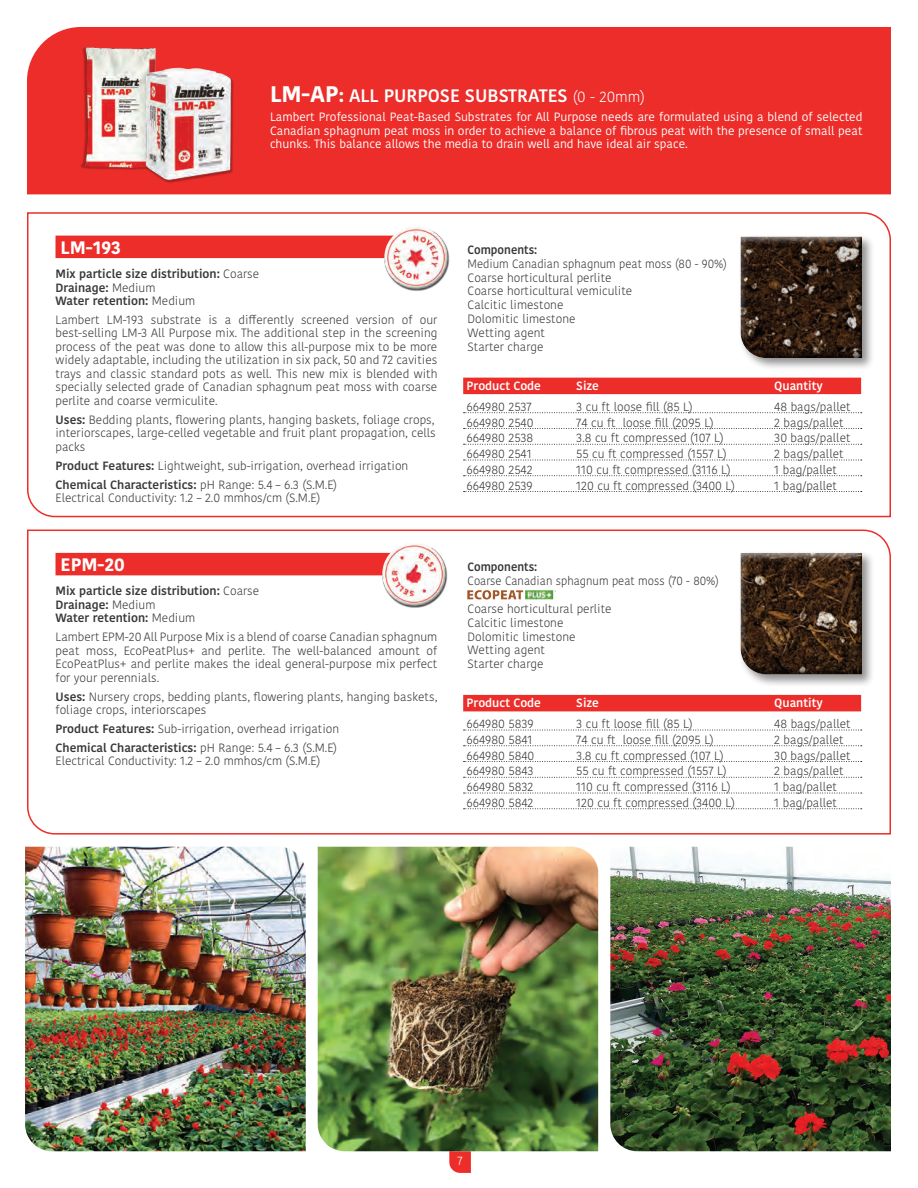
<style>
.page{position:relative;width:918px;height:1188px;background:#fff}
.page>*{position:absolute;margin:0;border:0;box-sizing:border-box;transform-origin:0 0}
.t1{font:600 18px "Kohinoor Bangla";color:#fff}
.t2{font:700 18px "Kohinoor Bangla";color:#fff}
.t3{font:300 12px/13.5px "Kohinoor Bangla";color:#393637}
.t4{font:300 12px/13.5px "Kohinoor Bangla";color:#231f20;text-align:justify}
.t5{font:12px/13.5px "Kohinoor Bangla";color:#fff;text-align:justify}
.t6{font:300 12px/13.8px "Kohinoor Bangla";color:#393637;scale:.95 1}
.t7{font:600 12px/13.5px "Kohinoor Bangla";color:#393637}
.t8{font:600 12px/13.5px "Kohinoor Bangla";color:#231f20}
.t9{font:600 12px "Kohinoor Bangla";color:#fff}
.t10{font:600 12px "Kohinoor Bangla";color:#393637;scale:.95 1}
.t11{font:300 12px "Kohinoor Bangla";color:#fff}
.s1{font-weight:700;font-size:22.5px}
.s2{font-weight:700}
.s3{font-weight:300;font-size:15px}
.s4{font-weight:300}
.s5{font-weight:600}
</style>
<div class="page">
<div style="left:27px;top:27px;width:864px;height:167px;background:#ec2d29"></div>
<svg style="left:27px;top:529px;width:864px;height:306px"></svg>
<div style="left:463px;top:695px;width:398px;height:16px;background:#ec2d29"></div>
<svg style="left:464px;top:730px;width:398px;height:1px"></svg>
<svg style="left:464px;top:745px;width:398px;height:1px"></svg>
<svg style="left:464px;top:761px;width:398px;height:1px"></svg>
<svg style="left:464px;top:777px;width:398px;height:1px"></svg>
<svg style="left:464px;top:793px;width:398px;height:1px"></svg>
<svg style="left:464px;top:808px;width:398px;height:1px"></svg>
<div style="left:738px;top:550px;width:137px;height:137px;background:#231f20;opacity:.5"></div>
<div style="left:740px;top:550px;width:124px;height:125px;background:#231f20;opacity:.75"></div>
<svg style="left:27px;top:212px;width:864px;height:306px"></svg>
<div style="left:463px;top:378px;width:398px;height:16px;background:#ec2d29"></div>
<svg style="left:464px;top:412px;width:398px;height:1px"></svg>
<svg style="left:464px;top:428px;width:398px;height:1px"></svg>
<svg style="left:464px;top:444px;width:398px;height:1px"></svg>
<svg style="left:464px;top:460px;width:398px;height:1px"></svg>
<svg style="left:464px;top:475px;width:398px;height:1px"></svg>
<svg style="left:464px;top:491px;width:398px;height:1px"></svg>
<div style="left:56px;top:236px;width:381px;height:22px;background:#ec2d29"></div>
<img style="left:378px;top:219px;width:76px;height:77px">
<div style="left:738px;top:234px;width:137px;height:137px;background:#231f20;opacity:.5"></div>
<div style="left:740px;top:234px;width:124px;height:124px;background:#231f20;opacity:.75"></div>
<div style="left:56px;top:553px;width:381px;height:22px;background:#ec2d29"></div>
<img style="left:49px;top:37px;width:127px;height:148px">
<img style="left:140px;top:68px;width:97px;height:117px">
<svg style="left:449px;top:1151px;width:22px;height:22px"></svg>
<img style="left:376px;top:536px;width:76px;height:76px">
<img style="left:318px;top:847px;width:280px;height:304px">
<img style="left:610px;top:847px;width:281px;height:304px">
<img style="left:25px;top:847px;width:281px;height:304px">
<img style="left:463px;top:588px;width:96px;height:14px">
<h1 class="t1" style="left:270px;top:81px;width:377px"><span class="s1">LM-AP</span><span class="s2">:</span> ALL PURPOSE SUBSTRATES <span class="s3">(0 - 20mm)</span></h1>
<p class="t5" style="left:270px;top:110px;width:594px">Lambert Professional Peat-Based Substrates for All Purpose needs are formulated using a blend of selected Canadian sphagnum peat moss in order to achieve a balance of fibrous peat with the presence of small peat chunks. This balance allows the media to drain well and have ideal air space.</p>
<h1 class="t2" style="left:61px;top:232px;width:62px">LM-193</h1>
<p class="t7" style="left:56px;top:267px;width:205px">Mix particle size distribution: <span class="s4">Coarse<br></span>Drainage: <span class="s4">Medium<br></span>Water retention: <span class="s4">Medium</span></p>
<p class="t3" style="left:56px;top:313px;width:383px;text-align:justify">Lambert LM-193 substrate is a differently screened version of our best-selling LM-3 All Purpose mix. The additional step in the screening process of the peat was done to allow this all-purpose mix to be more widely adaptable, including the utilization in six pack, 50 and 72 cavities trays and classic standard pots as well. This new mix is blended with specially selected grade of Canadian sphagnum peat moss with coarse perlite and coarse vermiculite.</p>
<p class="t3" style="left:56px;top:413px;width:382px;text-align:justify"><span class="s5">Uses:</span> Bedding plants, flowering plants, hanging baskets, foliage crops, interiorscapes, large-celled vegetable and fruit plant propagation, cells packs</p>
<p class="t3" style="left:56px;top:456px;width:354px;line-height:18.9px"><span class="s5">Product Features:</span> Lightweight, sub-irrigation, overhead irrigation<br><span class="s5">Chemical Characteristics:</span> pH Range: 5.4 – 6.3 (S.M.E)</p>
<p class="t3" style="left:56px;top:491px;width:266px">Electrical Conductivity: 1.2 – 2.0 mmhos/cm (S.M.E)</p>
<h1 class="t2" style="left:61px;top:545px;width:66px">EPM-20</h1>
<p class="t8" style="left:56px;top:580px;width:192px">Mix particle size distribution: <span class="s4">Fine<br></span>Drainage: <span class="s4">Low<br></span>Water retention: <span class="s4">Medium</span></p>
<p class="t4" style="left:56px;top:627px;width:383px">Lambert The Nursery Mix is perfect for growing trees and shrubs in large containers of 3 gallons and more. The coarse structure of this mix allows excellent drainage of excess water while maintaining proper</p>
<h1 class="t2" style="left:61px;top:549px;width:66px">EPM-20</h1>
<p class="t7" style="left:56px;top:584px;width:205px">Mix particle size distribution: <span class="s4">Coarse<br></span>Drainage: <span class="s4">Medium<br></span>Water retention: <span class="s4">Medium</span></p>
<p class="t3" style="left:56px;top:630px;width:383px;text-align:justify">Lambert EPM-20 All Purpose Mix is a blend of coarse Canadian sphagnum peat moss, EcoPeatPlus+ and perlite. The well-balanced amount of EcoPeatPlus+ and perlite makes the ideal general-purpose mix perfect for your perennials.</p>
<p class="t3" style="left:56px;top:690px;width:383px"><span class="s5">Uses:</span> Nursery crops, bedding plants, flowering plants, hanging baskets, foliage crops, interiorscapes</p>
<p class="t3" style="left:56px;top:719px;width:285px;line-height:18.9px"><span class="s5">Product Features:</span> Sub-irrigation, overhead irrigation<br><span class="s5">Chemical Characteristics:</span> pH Range: 5.4 – 6.3 (S.M.E)</p>
<p class="t3" style="left:56px;top:754px;width:266px">Electrical Conductivity: 1.2 – 2.0 mmhos/cm (S.M.E)</p>
<p class="t4" style="left:56px;top:745px;width:343px">overhead irrigation, Increased aeration, sub-irrigation, overhead irrigation</p>
<p class="t10" style="left:468px;top:240px;width:75px">Components:</p>
<p class="t6" style="left:468px;top:256px;width:275px">Medium Canadian sphagnum peat moss (80 - 90%)<br>Coarse horticultural perlite<br>Coarse horticultural vemiculite<br>Calcitic limestone<br>Dolomitic limestone<br>Wetting agent<br>Starter charge</p>
<p class="t9" style="left:467px;top:376px;width:76px">Product Code</p>
<p class="t9" style="left:576px;top:376px;width:24px">Size</p>
<p class="t9" style="left:774px;top:376px;width:50px">Quantity</p>
<p class="t3" style="left:466px;top:400px;width:67px">664980 2537</p>
<p class="t3" style="left:576px;top:400px;width:118px">3 cu ft loose fill (85 L)</p>
<p class="t3" style="left:774px;top:400px;width:78px">48 bags/pallet</p>
<p class="t3" style="left:466px;top:416px;width:69px">664980 2540</p>
<p class="t3" style="left:576px;top:416px;width:139px">74 cu ft loose fill (2095 L)</p>
<p class="t3" style="left:774px;top:416px;width:71px">2 bags/pallet</p>
<p class="t3" style="left:466px;top:431px;width:68px">664980 2538</p>
<p class="t3" style="left:576px;top:431px;width:149px">3.8 cu ft compressed (107 L)</p>
<p class="t3" style="left:774px;top:431px;width:78px">30 bags/pallet</p>
<p class="t3" style="left:466px;top:447px;width:67px">664980 2541</p>
<p class="t3" style="left:576px;top:447px;width:152px">55 cu ft compressed (1557 L)</p>
<p class="t3" style="left:774px;top:447px;width:71px">2 bags/pallet</p>
<p class="t3" style="left:466px;top:463px;width:68px">664980 2542</p>
<p class="t3" style="left:576px;top:463px;width:156px">110 cu ft compressed (3116 L)</p>
<p class="t3" style="left:774px;top:463px;width:64px">1 bag/pallet</p>
<p class="t3" style="left:466px;top:479px;width:68px">664980 2539</p>
<p class="t3" style="left:576px;top:479px;width:160px">120 cu ft compressed (3400 L)</p>
<p class="t3" style="left:774px;top:479px;width:64px">1 bag/pallet</p>
<p class="t10" style="left:468px;top:557px;width:75px">Components:</p>
<p class="t6" style="left:468px;top:574px;width:266px">Coarse Canadian sphagnum peat moss (70 - 80%)</p>
<p class="t3" style="left:468px;top:602px;width:145px">Coarse horticultural perlite<br>Calcitic limestone<br>Dolomitic limestone<br>Wetting agent<br>Starter charge</p>
<p class="t9" style="left:467px;top:693px;width:76px">Product Code</p>
<p class="t9" style="left:576px;top:693px;width:24px">Size</p>
<p class="t9" style="left:774px;top:693px;width:50px">Quantity</p>
<p class="t3" style="left:466px;top:717px;width:69px">664980 5839</p>
<p class="t3" style="left:576px;top:717px;width:118px">3 cu ft loose fill (85 L)</p>
<p class="t3" style="left:774px;top:717px;width:78px">48 bags/pallet</p>
<p class="t3" style="left:466px;top:733px;width:68px">664980 5841</p>
<p class="t3" style="left:576px;top:733px;width:139px">74 cu ft loose fill (2095 L)</p>
<p class="t3" style="left:774px;top:733px;width:71px">2 bags/pallet</p>
<p class="t3" style="left:466px;top:749px;width:70px">664980 5840</p>
<p class="t3" style="left:576px;top:749px;width:149px">3.8 cu ft compressed (107 L)</p>
<p class="t3" style="left:774px;top:749px;width:78px">30 bags/pallet</p>
<p class="t3" style="left:466px;top:764px;width:69px">664980 5843</p>
<p class="t3" style="left:576px;top:764px;width:152px">55 cu ft compressed (1557 L)</p>
<p class="t3" style="left:774px;top:764px;width:71px">2 bags/pallet</p>
<p class="t3" style="left:466px;top:780px;width:68px">664980 5832</p>
<p class="t3" style="left:576px;top:780px;width:156px">110 cu ft compressed (3116 L)</p>
<p class="t3" style="left:774px;top:780px;width:64px">1 bag/pallet</p>
<p class="t3" style="left:466px;top:796px;width:69px">664980 5842</p>
<p class="t3" style="left:576px;top:796px;width:160px">120 cu ft compressed (3400 L)</p>
<p class="t3" style="left:774px;top:796px;width:64px">1 bag/pallet</p>
<p class="t11" style="left:457px;top:1152px;width:7px">7</p>
</div>
